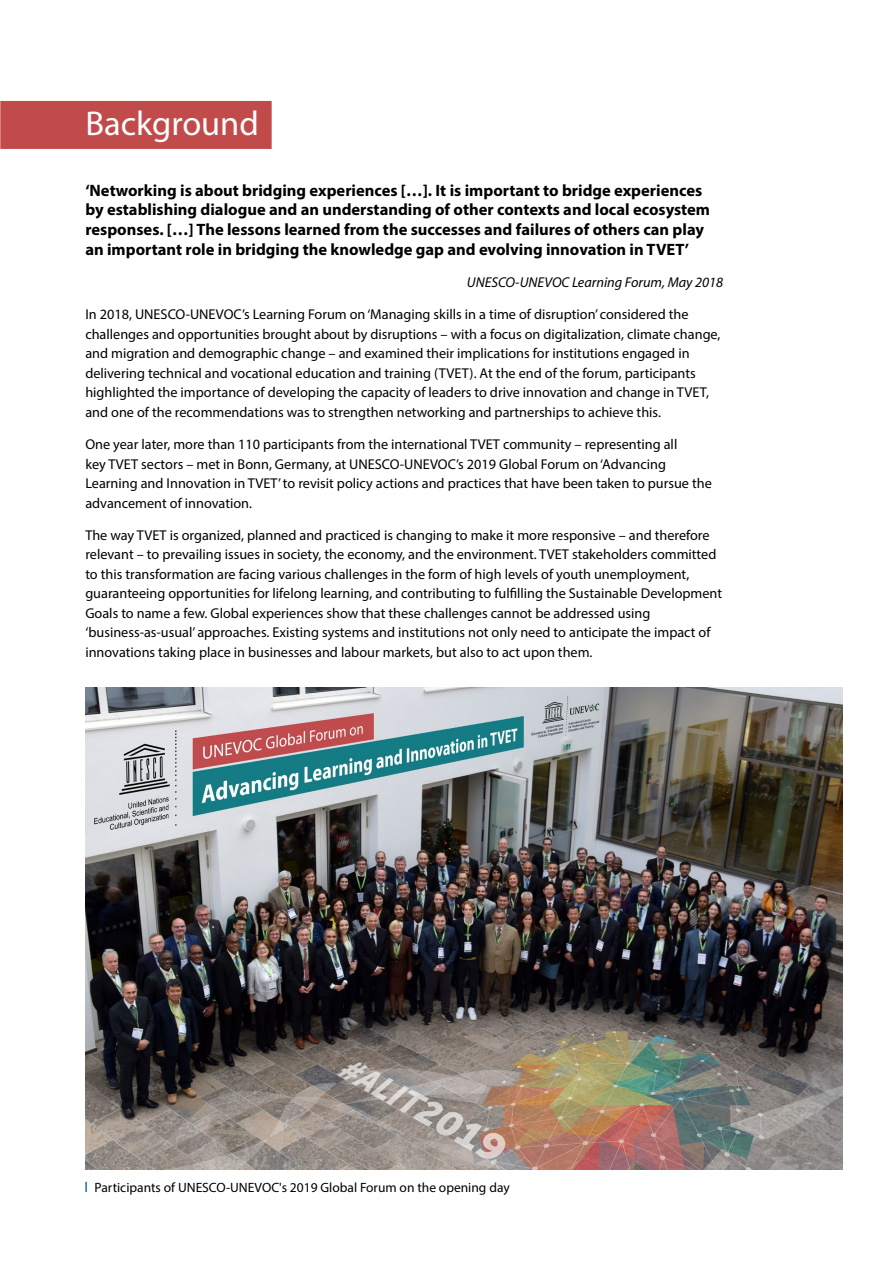
<style>
.page{position:relative;width:893px;height:1263px;background:#fff}
.page>*{position:absolute;margin:0;border:0;box-sizing:border-box;transform-origin:0 0}
.t1{font:34.5px "Myriad Pro";color:#fff}
.t2{font:700 16.5px/19.8px "Myriad Pro";color:#000}
.t3{font:14.25px/19.5px "Myriad Pro";color:#000}
.t4{font:italic 14.25px "Myriad Pro";color:#000}
.t5{font:13.5px "Myriad Pro";color:#000}
</style>
<div class="page">
<div style="left:0;top:101px;width:272px;height:48px;background:#c14b4b"></div>
<img style="left:85px;top:687px;width:757px;height:482px">
<svg style="left:85px;top:1182px;width:2px;height:10px"></svg>
<h1 class="t1" style="left:85px;top:102px;width:175px">Background</h1>
<p class="t2" style="left:85px;top:180px;width:626px">‘Networking is about bridging experiences […]. It is important to bridge experiences by establishing dialogue and an understanding of other contexts and local ecosystem responses. […] The lessons learned from the successes and failures of others can play an important role in bridging the knowledge gap and evolving innovation in TVET’</p>
<p class="t4" style="left:467px;top:274px;width:258px">UNESCO-UNEVOC Learning Forum, May 2018</p>
<p class="t3" style="left:85px;top:305px;width:637px">In 2018, UNESCO-UNEVOC’s Learning Forum on ‘Managing skills in a time of disruption’ considered the challenges and opportunities brought about by disruptions – with a focus on digitalization, climate change, and migration and demographic change – and examined their implications for institutions engaged in delivering technical and vocational education and training (TVET). At the end of the forum, participants highlighted the importance of developing the capacity of leaders to drive innovation and change in TVET, and one of the recommendations was to strengthen networking and partnerships to achieve this.</p>
<p class="t3" style="left:85px;top:434px;width:628px">One year later, more than 110 participants from the international TVET community – representing all<br>key TVET sectors – met in Bonn, Germany, at UNESCO-UNEVOC’s 2019 Global Forum on ‘Advancing Learning and Innovation in TVET’ to revisit policy actions and practices that have been taken to pursue the advancement of innovation.</p>
<p class="t3" style="left:85px;top:525px;width:638px">The way TVET is organized, planned and practiced is changing to make it more responsive – and therefore relevant – to prevailing issues in society, the economy, and the environment. TVET stakeholders committed to this transformation are facing various challenges in the form of high levels of youth unemployment, guaranteeing opportunities for lifelong learning, and contributing to fulfilling the Sustainable Development Goals to name a few. Global experiences show that these challenges cannot be addressed using ‘business-as-usual’ approaches. Existing systems and institutions not only need to anticipate the impact of innovations taking place in businesses and labour markets, but also to act upon them.</p>
<p class="t5" style="left:95px;top:1179px;width:417px">Participants of UNESCO-UNEVOC's 2019 Global Forum on the opening day</p>
</div>
